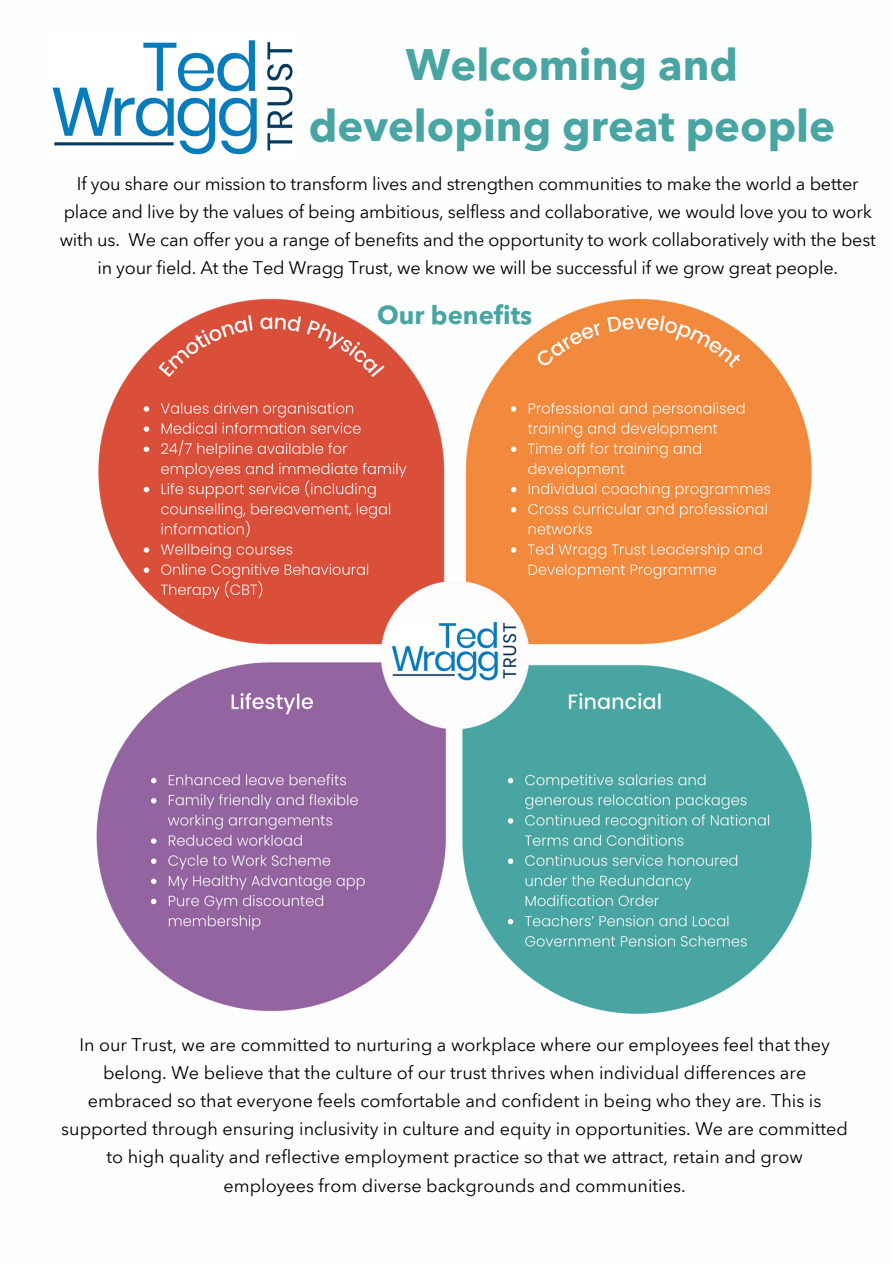
<style>
.page{position:relative;width:893px;height:1264px;background:#fff}
.page>*{position:absolute;margin:0;border:0;box-sizing:border-box;transform-origin:0 0}
.t1{font:700 43.5px/60.8px "Avenir Next Arabic";color:#49a5a2;text-align:center}
.t2{font:700 25.5px "Avenir Next Arabic";color:#49a5a2}
.t3{font:18px/28.2px "Avenir Next Arabic";color:#000;text-align:center}
</style>
<div class="page">
<img style="left:96px;top:298px;width:716px;height:716px">
<img style="left:52px;top:40px;width:241px;height:115px">
<h1 class="t1" style="left:309px;top:35px;width:528px">Welcoming and developing great people</h1>
<p class="t3" style="left:60px;top:169px;width:817px">If you share our mission to transform lives and strengthen communities to make the world a better place and live by the values of being ambitious, selfless and collaborative, we would love you to work with us. We can offer you a range of benefits and the opportunity to work collaboratively with the best in your field. At the Ted Wragg Trust, we know we will be successful if we grow great people.</p>
<h2 class="t2" style="left:377px;top:300px;width:157px">Our benefits</h2>
<p class="t3" style="left:61px;top:1030px;width:788px">In our Trust, we are committed to nurturing a workplace where our employees feel that they belong. We believe that the culture of our trust thrives when individual differences are embraced so that everyone feels comfortable and confident in being who they are. This is supported through ensuring inclusivity in culture and equity in opportunities. We are committed to high quality and reflective employment practice so that we attract, retain and grow employees from diverse backgrounds and communities.</p>
</div>
